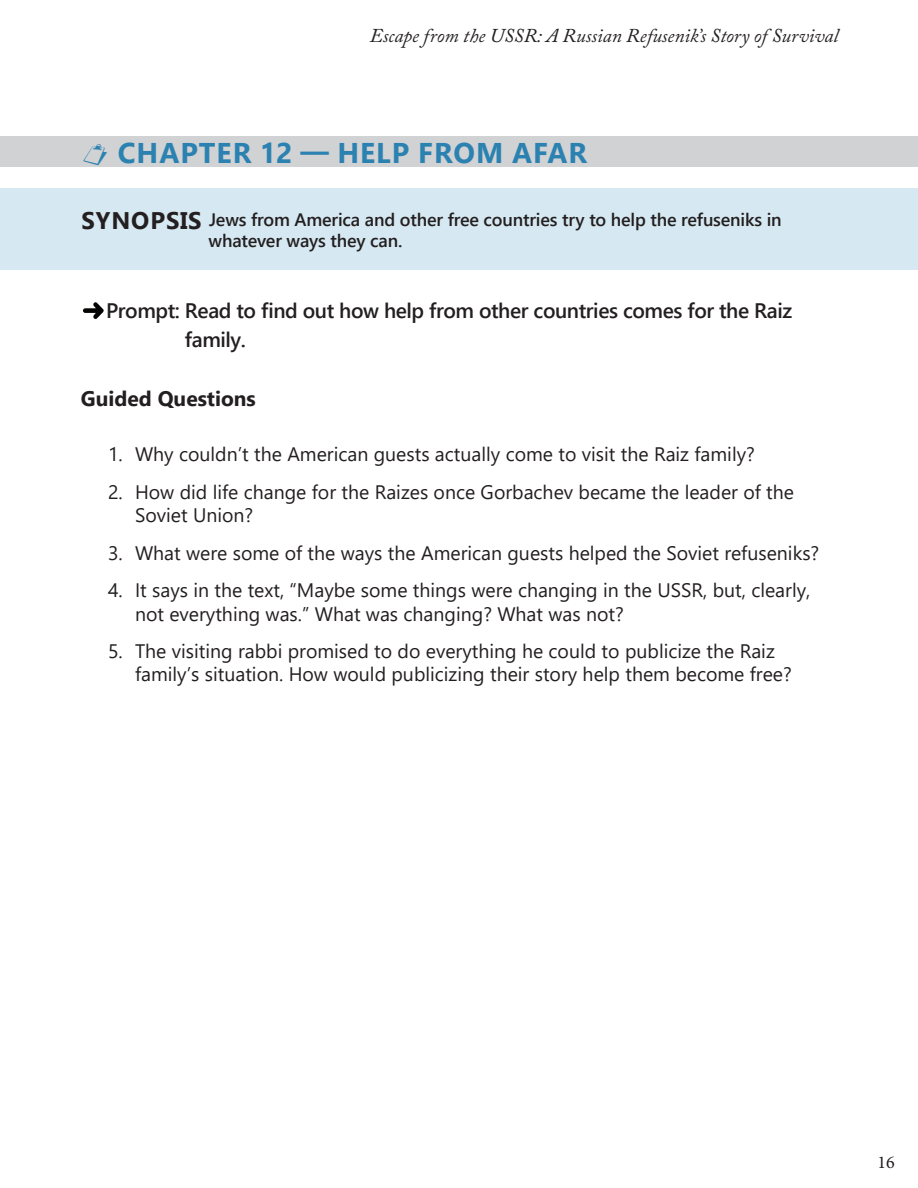
<style>
.page{position:relative;width:918px;height:1188px;background:#fff}
.page>*{position:absolute;margin:0;border:0;box-sizing:border-box;transform-origin:0 0}
.t1{font:700 28.5px "Segoe UI";letter-spacing:.035em;color:#2b82b1}
.t2{font:600 21px/28.5px "Segoe UI";letter-spacing:-.02em;color:#231f20}
.t3{font:700 21px "Segoe UI";color:#231f20}
.t4{font:19.5px/23.4px "Segoe UI";color:#231f20}
.t5{font:italic 19.5px "Adobe Caslon Pro";color:#231f20}
.t6{font:600 18px/21.6px "Segoe UI";letter-spacing:-.01em;color:#231f20}
.t7{font:18px "Minion Pro";color:#231f20}
.s1{font-weight:700;font-size:24px}
</style>
<div class="page">
<div style="left:0;top:136px;width:918px;height:31px;background:#d1d2d4"></div>
<img style="left:83px;top:302px;width:21px;height:17px">
<div style="left:0;top:188px;width:918px;height:82px;background:#d6e8f1"></div>
<p class="t5" style="left:370px;top:24px;width:470px">Escape from the USSR: A Russian Refusenik’s Story of Survival</p>
<h1 class="t1" style="left:118px;top:126px;width:471px">CHAPTER 12 — HELP FROM AFAR</h1>
<p class="t6" style="left:209px;top:207px;width:575px;text-indent:-127px"><span class="s1">SYNOPSIS</span> Jews from America and other free countries try to help the refuseniks in whatever ways they can.</p>
<p class="t2" style="left:185px;top:295px;width:609px;text-indent:-79px">Prompt: Read to find out how help from other countries comes for the Raiz family.</p>
<p class="t3" style="left:81px;top:378px;width:176px">Guided Questions</p>
<p class="t4" style="left:108px;top:441px;width:648px">1. Why couldn’t the American guests actually come to visit the Raiz family?</p>
<p class="t4" style="left:135px;top:478px;width:661px;text-indent:-27px">2. How did life change for the Raizes once Gorbachev became the leader of the<br>Soviet Union?</p>
<p class="t4" style="left:108px;top:539px;width:713px">3. What were some of the ways the American guests helped the Soviet refuseniks?</p>
<p class="t4" style="left:135px;top:577px;width:677px;text-indent:-27px">4. It says in the text, “Maybe some things were changing in the USSR, but, clearly, not everything was.” What was changing? What was not?</p>
<p class="t4" style="left:135px;top:638px;width:658px;text-indent:-27px">5. The visiting rabbi promised to do everything he could to publicize the Raiz family’s situation. How would publicizing their story help them become free?</p>
<p class="t7" style="left:878px;top:1150px;width:19px">16</p>
</div>
